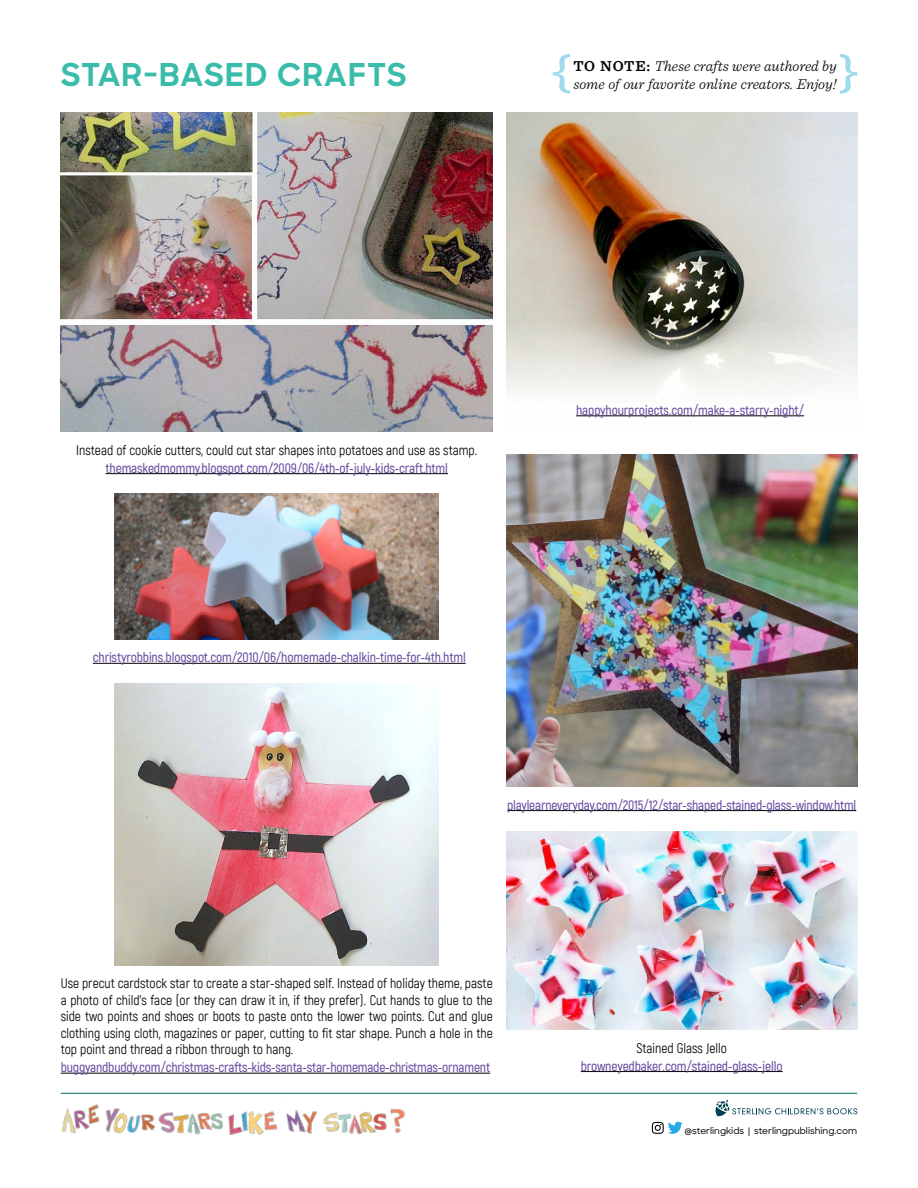
<style>
.page{position:relative;width:918px;height:1188px;background:#fff}
.page>*{position:absolute;margin:0;border:0;box-sizing:border-box;transform-origin:0 0}
.t1{font:700 31.5px "Sharp Sans";letter-spacing:.025em;color:#3abcaa}
.t2{font:italic 300 15px/18px "Sentinel";color:#000}
.t3{font:13.5px/16.5px "Akrobat";color:#000;text-align:justify}
.t4{font:600 13.5px "Akrobat";letter-spacing:-.01em;color:#6950a1}
.t5{font:500 9px "Sharp Sans";color:#000}
.s1{font-weight:600;font-style:normal}
</style>
<div class="page">
<img style="left:62px;top:1104px;width:161px;height:31px">
<img style="left:227px;top:1108px;width:179px;height:28px">
<svg style="left:715px;top:1100px;width:142px;height:17px"></svg>
<svg style="left:652px;top:1122px;width:31px;height:12px"></svg>
<hr style="left:61px;top:1093px;width:796px;height:1px;background:#007666">
<img style="left:506px;top:113px;width:351px;height:304px">
<img style="left:115px;top:493px;width:324px;height:146px">
<hr style="left:93px;top:663px;width:373px;height:1px;background:#000">
<hr style="left:106px;top:473px;width:342px;height:1px;background:#000">
<img style="left:61px;top:113px;width:432px;height:319px">
<hr style="left:61px;top:1073px;width:429px;height:1px;background:#000">
<img style="left:115px;top:683px;width:324px;height:282px">
<hr style="left:581px;top:1071px;width:202px;height:1px;background:#000">
<img style="left:506px;top:832px;width:351px;height:198px">
<img style="left:506px;top:454px;width:351px;height:333px">
<hr style="left:507px;top:810px;width:349px;height:1px;background:#000">
<hr style="left:576px;top:415px;width:228px;height:1px;background:#000">
<svg style="left:553px;top:54px;width:17px;height:40px"></svg>
<svg style="left:840px;top:54px;width:17px;height:40px"></svg>
<h1 class="t1" style="left:61px;top:51px;width:348px">STAR-BASED CRAFTS</h1>
<p class="t2" style="left:573px;top:56px;width:265px"><span class="s1">TO NOTE:</span> These crafts were authored by some of our favorite online creators. Enjoy!</p>
<p class="t3" style="left:76px;top:442px;width:402px">Instead of cookie cutters, could cut star shapes into potatoes and use as stamp.</p>
<p class="t4" style="left:106px;top:460px;width:344px">themaskedmommy.blogspot.com/2009/06/4th-of-july-kids-craft.html</p>
<p class="t4" style="left:576px;top:402px;width:230px">happyhourprojects.com/make-a-starry-night/</p>
<p class="t4" style="left:93px;top:649px;width:374px">christyrobbins.blogspot.com/2010/06/homemade-chalkin-time-for-4th.html</p>
<p class="t4" style="left:507px;top:797px;width:351px">playlearneveryday.com/2015/12/star-shaped-stained-glass-window.html</p>
<p class="t3" style="left:61px;top:975px;width:434px">Use precut cardstock star to create a star-shaped self. Instead of holiday theme, paste a photo of child’s face (or they can draw it in, if they prefer). Cut hands to glue to the side two points and shoes or boots to paste onto the lower two points. Cut and glue clothing using cloth, magazines or paper, cutting to fit star shape. Punch a hole in the top point and thread a ribbon through to hang.</p>
<p class="t4" style="left:61px;top:1059px;width:431px">buggyandbuddy.com/christmas-crafts-kids-santa-star-homemade-christmas-ornament</p>
<p class="t3" style="left:637px;top:1040px;width:92px">Stained Glass Jello</p>
<p class="t4" style="left:581px;top:1058px;width:203px">browneyedbaker.com/stained-glass-jello</p>
<p class="t5" style="left:685px;top:1124px;width:174px">@sterlingkids | sterlingpublishing.com</p>
</div>
